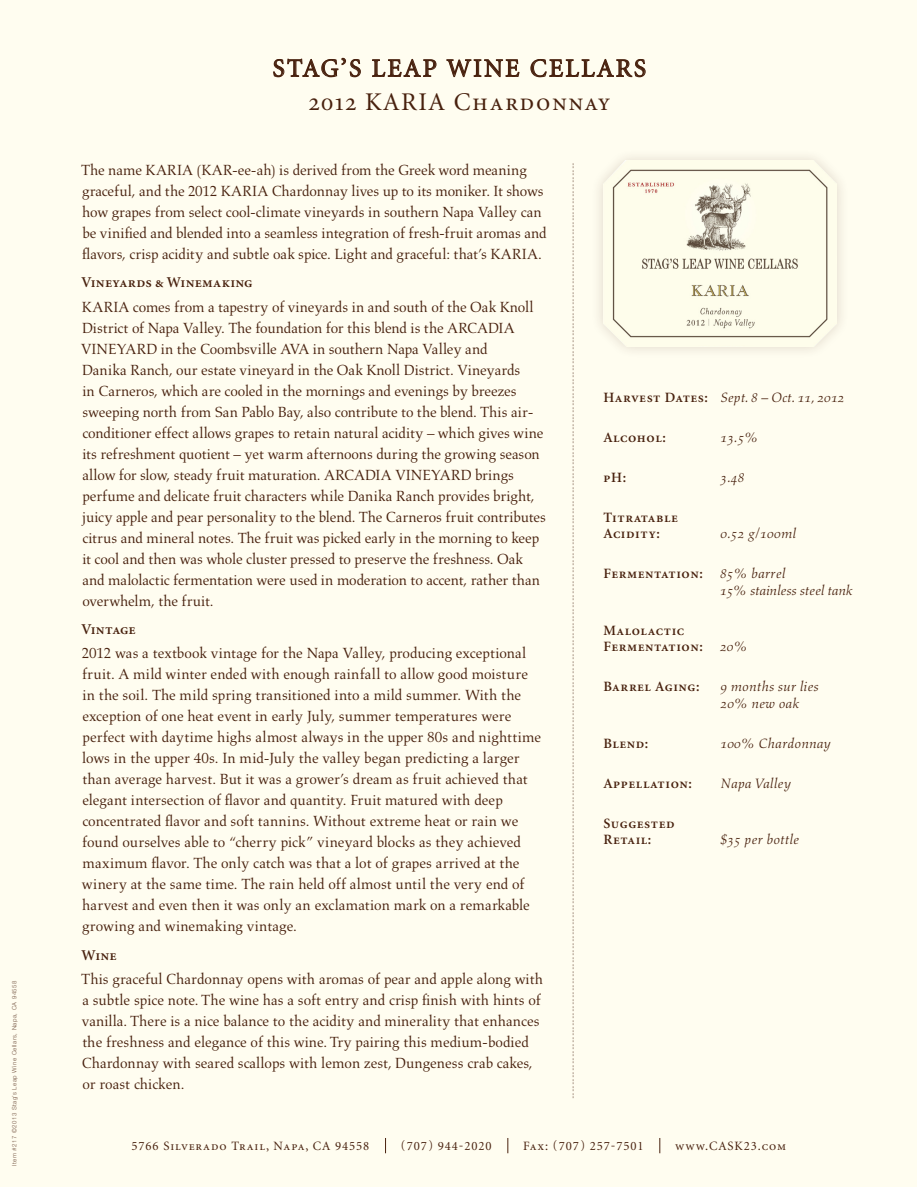
<style>
.page{position:relative;width:918px;height:1188px;background:#fff}
.page>*{position:absolute;margin:0;border:0;box-sizing:border-box;transform-origin:0 0}
.Headline{font:25.5px "Minion Regular SC";letter-spacing:.09em;color:#48210e}
.Headline-2{font:25.5px "Minion Regular SC";letter-spacing:.06em;color:#48210e}
.Body_Copy{font:15px/21px "Aldus LT Std";color:#48210e}
.Subheads{font:15px "Minion Semibold SC";letter-spacing:.015em;color:#48210e}
.Subheads-2{font:15px "Minion Semibold SC";letter-spacing:-.01em;color:#48210e}
.Tech_Notes_Roman_SC{font:14.25px/16.4px "Minion Semibold SC";letter-spacing:.04em;color:#48210e}
.Tech_Notes_Roman_SC-2{font:13.8px/16.4px "Aldus Italic Os F";color:#48210e}
.Tech_Notes_Roman_SC-3{font:13.8px "Aldus Italic Os F";letter-spacing:-.02em;color:#48210e}
.t1{font:12.75px "Minion Regular SC";letter-spacing:.07em;color:#48210e}
.t2{font:12.75px "Minion";letter-spacing:.07em;color:#48210e}
.t3{font:6.75px "Hoefler Text";color:#48210e}
.t4{font:300 6px "Helvetica Neue";letter-spacing:.08em;color:#6f4f3c}
.s1{font-family:"Minion Semibold SC";font-size:14.25px}
.s2{font-family:"Aldus Italic Os F";font-size:13.8px}
.s3{font-family:"Minion"}
.s4{font-family:"Minion Regular SC"}
</style>
<div class="page">
<div style="left:1px;top:1px;width:916px;height:1186px;background:#fffdf0"></div>
<svg style="left:508px;top:1138px;width:1px;height:15px"></svg>
<svg style="left:660px;top:1138px;width:1px;height:15px"></svg>
<svg style="left:385px;top:1138px;width:1px;height:15px"></svg>
<svg style="left:273px;top:58px;width:88px;height:19px"></svg>
<svg style="left:372px;top:59px;width:64px;height:18px"></svg>
<svg style="left:447px;top:60px;width:72px;height:17px"></svg>
<svg style="left:531px;top:59px;width:114px;height:18px"></svg>
<div style="left:591px;top:148px;width:258px;height:211px;background:#fcf9ec"></div>
<img style="left:603px;top:162px;width:233px;height:185px">
<p class="t4" style="left:11px;top:1166px;width:187px;rotate:-90deg">Item #217 ©2013 Stag’s Leap Wine Cellars, Napa, CA 94558</p>
<p class="Headline" style="left:273px;top:56px;width:375px">STAG’S LEAP WINE CELLARS</p>
<p class="Headline-2" style="left:308px;top:90px;width:304px">2012 KARIA Chardonnay</p>
<p class="Body_Copy" style="left:81px;top:160px;width:467px">The name KARIA (KAR-ee-ah) is derived from the Greek word meaning graceful, and the 2012 KARIA Chardonnay lives up to its moniker. It shows how grapes from select cool-climate vineyards in southern Napa Valley can be vinified and blended into a seamless integration of fresh-fruit aromas and flavors, crisp acidity and subtle oak spice. Light and graceful: that’s KARIA.</p>
<p class="Subheads" style="left:81px;top:275px;width:173px">Vineyards &amp; Winemaking</p>
<p class="Body_Copy" style="left:81px;top:296px;width:467px">KARIA comes from a tapestry of vineyards in and south of the Oak Knoll District of Napa Valley. The foundation for this blend is the ARCADIA VINEYARD in the Coombsville AVA in southern Napa Valley and<br>Danika Ranch, our estate vineyard in the Oak Knoll District. Vineyards<br>in Carneros, which are cooled in the mornings and evenings by breezes sweeping north from San Pablo Bay, also contribute to the blend. This air&shy;conditioner effect allows grapes to retain natural acidity – which gives wine its refreshment quotient – yet warm afternoons during the growing season allow for slow, steady fruit maturation. ARCADIA VINEYARD brings perfume and delicate fruit characters while Danika Ranch provides bright, juicy apple and pear personality to the blend. The Carneros fruit contributes citrus and mineral notes. The fruit was picked early in the morning to keep it cool and then was whole cluster pressed to preserve the freshness. Oak and malolactic fermentation were used in moderation to accent, rather than overwhelm, the fruit.</p>
<p class="Subheads-2" style="left:81px;top:622px;width:56px">Vintage</p>
<p class="Body_Copy" style="left:82px;top:643px;width:461px">2012 was a textbook vintage for the Napa Valley, producing exceptional fruit. A mild winter ended with enough rainfall to allow good moisture in the soil. The mild spring transitioned into a mild summer. With the exception of one heat event in early July, summer temperatures were perfect with daytime highs almost always in the upper 80s and nighttime lows in the upper 40s. In mid-July the valley began predicting a larger than average harvest. But it was a grower’s dream as fruit achieved that elegant intersection of flavor and quantity. Fruit matured with deep concentrated flavor and soft tannins. Without extreme heat or rain we found ourselves able to “cherry pick” vineyard blocks as they achieved maximum flavor. The only catch was that a lot of grapes arrived at the winery at the same time. The rain held off almost until the very end of harvest and even then it was only an exclamation mark on a remarkable growing and winemaking vintage.</p>
<p class="Subheads" style="left:82px;top:947px;width:37px">Wine</p>
<p class="Body_Copy" style="left:81px;top:969px;width:463px">This graceful Chardonnay opens with aromas of pear and apple along with a subtle spice note. The wine has a soft entry and crisp finish with hints of vanilla. There is a nice balance to the acidity and minerality that enhances the freshness and elegance of this wine. Try pairing this medium-bodied Chardonnay with seared scallops with lemon zest, Dungeness crab cakes, or roast chicken.</p>
<p class="t3" style="left:578px;top:163px;width:937px;rotate:90deg">−−−−−−−−−−−−−−−−−−−−−−−−−−−−−−−−−−−−−−−−−−−−−−−−−−−−−−−−−−−−−−−−−−−−−−−−−−−−−−−−−−−−−−−−−−−−−−−−−−−−−−−−−−−−−−−−−−−−−−−−−−−−−−−−−−−−−−−−−−−−−−−−−−−−−−−−−−−−−−−−−−−−−−−−−−−−−−−−−−−−−−−−−−−−−−−−−−−−−−−−−−−−−−−−−−−−−−−−−−−−−−−−−−−−−−−−−−−−−−−−−−−−−−−−−−−−−−−−−−−−−−−−−−−−−</p>
<p class="Tech_Notes_Roman_SC-2" style="left:603px;top:389px;width:243px"><span class="s1">Harvest Dates:</span> Sept. 8 – Oct. 11, 2012</p>
<p class="Tech_Notes_Roman_SC" style="left:603px;top:429px;width:64px">Alcohol:</p>
<p class="Tech_Notes_Roman_SC-2" style="left:720px;top:429px;width:39px">13.5%</p>
<p class="Tech_Notes_Roman_SC" style="left:603px;top:470px;width:24px">pH:</p>
<p class="Tech_Notes_Roman_SC-2" style="left:720px;top:469px;width:26px">3.48</p>
<p class="Tech_Notes_Roman_SC" style="left:603px;top:510px;width:76px">Titratable<br>Acidity:</p>
<p class="Tech_Notes_Roman_SC-2" style="left:720px;top:526px;width:77px">0.52 g/100ml</p>
<p class="Tech_Notes_Roman_SC" style="left:603px;top:566px;width:184px">Fermentation: <span class="s2">85% barrel</span></p>
<p class="Tech_Notes_Roman_SC-3" style="left:720px;top:582px;width:134px">15% stainless steel tank</p>
<p class="Tech_Notes_Roman_SC" style="left:603px;top:623px;width:146px">Malolactic<br>Fermentation: <span class="s2">20%</span></p>
<p class="Tech_Notes_Roman_SC" style="left:603px;top:679px;width:98px">Barrel Aging:</p>
<p class="Tech_Notes_Roman_SC-2" style="left:720px;top:679px;width:100px">9 months sur lies<br>20% new oak</p>
<p class="Tech_Notes_Roman_SC" style="left:603px;top:736px;width:46px">Blend:</p>
<p class="Tech_Notes_Roman_SC-2" style="left:720px;top:735px;width:112px">100% Chardonnay</p>
<p class="Tech_Notes_Roman_SC" style="left:603px;top:776px;width:90px">Appellation:</p>
<p class="Tech_Notes_Roman_SC-2" style="left:720px;top:775px;width:72px">Napa Valley</p>
<p class="Tech_Notes_Roman_SC" style="left:603px;top:816px;width:73px">Suggested<br>Retail:</p>
<p class="Tech_Notes_Roman_SC-2" style="left:720px;top:832px;width:80px">$35 per bottle</p>
<p class="t1" style="left:132px;top:1139px;width:239px"><span class="s3">5766</span> Silverado Trail, Napa, CA <span class="s3">94558</span></p>
<p class="t2" style="left:401px;top:1139px;width:92px">(707) 944-2020</p>
<p class="t2" style="left:523px;top:1139px;width:122px"><span class="s4">Fax:</span> (707) 257-7501</p>
<p class="t1" style="left:675px;top:1139px;width:113px">www.CASK<span class="s3">23</span>.com</p>
</div>
